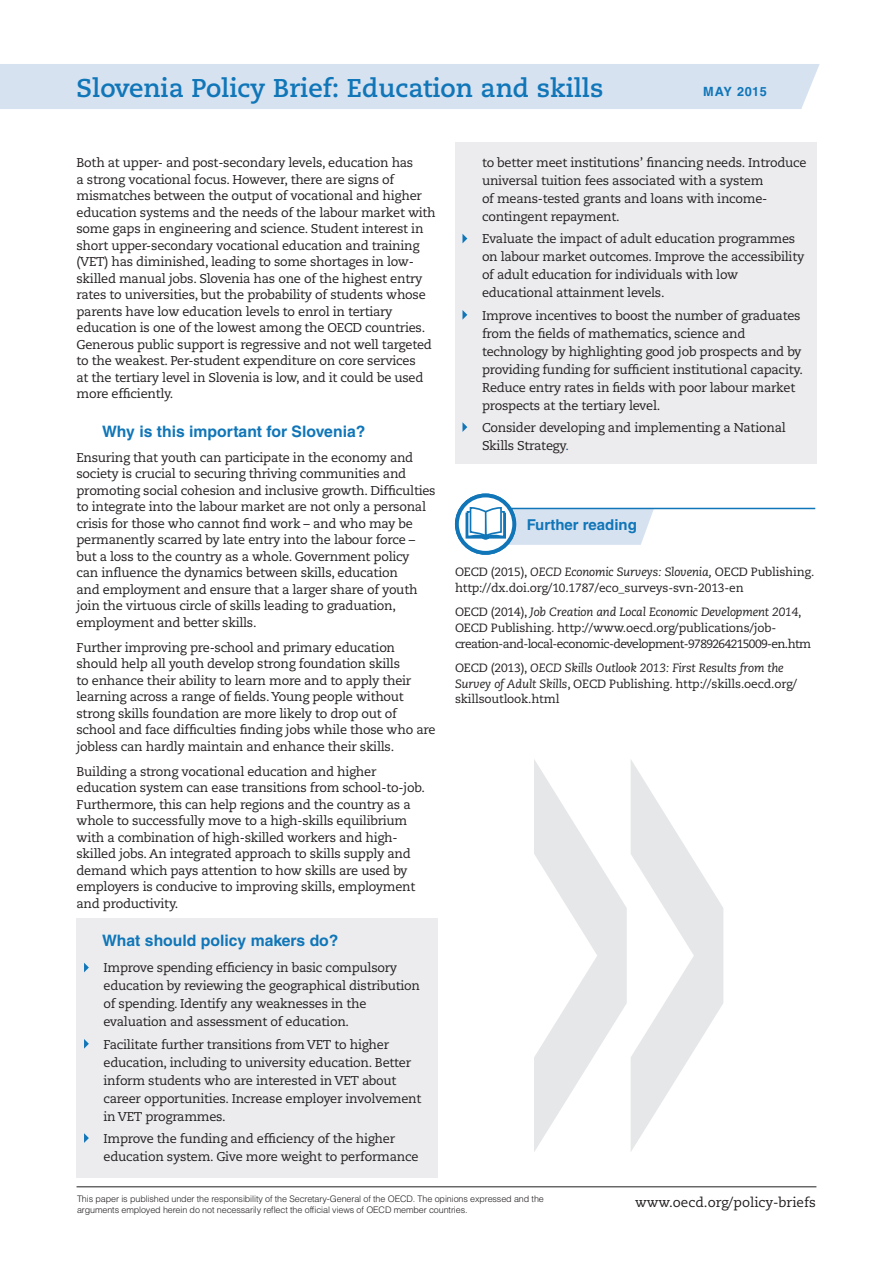
<style>
.page{position:relative;width:893px;height:1263px;background:#fff}
.page>*{position:absolute;margin:0;border:0;box-sizing:border-box;transform-origin:0 0}
.t1{font:700 25.65px "Caecilia LT Std";color:#1076b8}
._4_Blue_Titles{font:700 15.75px "Helvetica LT Std";color:#1076b8}
.t2{font:700 15px "Helvetica LT Std";color:#1076b8}
.t3{font:13.5px "Caecilia LT Std";color:#231f20}
._5_Main_text{font:12.75px/16.5px "Caecilia LT Std";letter-spacing:-.02em;color:#231f20}
._9_Bullets__What_sho{font:12.75px/18px "Caecilia LT Std";letter-spacing:-.02em;color:#231f20}
.t4{font:700 12.75px "Helvetica LT Std";letter-spacing:.03em;color:#1076b8}
._0_Further_reading{font:12px/15.8px "Caecilia LT Std";letter-spacing:-.01em;color:#231f20}
._0_Further_reading-2{font:12px/15.8px "Caecilia LT Std";letter-spacing:-.05em;color:#231f20}
.t5{font:300 9px/10.5px "Helvetica LT Std";letter-spacing:-.01em;color:#231f20}
.s1{color:#1f497d}
.s2{font-style:italic}
</style>
<div class="page">
<div style="left:455px;top:142px;width:361px;height:321px;background:#ececee"></div>
<div style="left:77px;top:918px;width:361px;height:260px;background:#ececee"></div>
<svg style="left:534px;top:759px;width:189px;height:393px"></svg>
<div style="left:0;top:64px;width:820px;height:45px;background:#d7e2f1"></div>
<hr style="left:77px;top:1186px;width:739px;height:1px;background:#231f20">
<svg style="left:84px;top:963px;width:5px;height:9px"></svg>
<svg style="left:84px;top:1039px;width:5px;height:10px"></svg>
<svg style="left:84px;top:1133px;width:5px;height:10px"></svg>
<svg style="left:462px;top:234px;width:5px;height:9px"></svg>
<svg style="left:462px;top:310px;width:5px;height:10px"></svg>
<svg style="left:462px;top:422px;width:5px;height:10px"></svg>
<svg style="left:455px;top:493px;width:61px;height:62px"></svg>
<svg style="left:464px;top:506px;width:190px;height:39px"></svg>
<hr style="left:511px;top:508px;width:304px;height:1px;background:#1076b8">
<p class="t1" style="left:77px;top:73px;width:528px">Slovenia Policy Brief: Education and skills</p>
<p class="t4" style="left:703px;top:83px;width:65px">MAY 2015</p>
<p class="_5_Main_text" style="left:77px;top:155px;width:361px">Both at upper- and post-secondary levels, education has<br>a strong vocational focus. However, there are signs of mismatches between the output of vocational and higher education systems and the needs of the labour market with some gaps in engineering and science. Student interest in short upper-secondary vocational education and training (VET) has diminished, leading to some shortages in low&shy;skilled manual jobs. Slovenia has one of the highest entry rates to universities, but the probability of students whose parents have low education levels to enrol in tertiary education is one of the lowest among the OECD countries.<br>Generous public support is regressive and not well targeted to the weakest. Per-student expenditure on core services<br>at the tertiary level in Slovenia is low, and it could be used more efficiently.</p>
<p class="_4_Blue_Titles" style="left:102px;top:422px;width:265px">Why is this important for Slovenia?</p>
<p class="_5_Main_text" style="left:77px;top:449px;width:361px">Ensuring that youth can participate in the economy and society is crucial to securing thriving communities and promoting social cohesion and inclusive growth. Difficulties to integrate into the labour market are not only a personal crisis for those who cannot find work – and who may be permanently scarred by late entry into the labour force – but a loss to the country as a whole. Government policy<br>can influence the dynamics between skills, education<br>and employment and ensure that a larger share of youth join the virtuous circle of skills leading to graduation, employment and better skills.</p>
<p class="_5_Main_text" style="left:77px;top:639px;width:360px">Further improving pre-school and primary education should help all youth develop strong foundation skills<br>to enhance their ability to learn more and to apply their learning across a range of fields. Young people without strong skills foundation are more likely to drop out of school and face difficulties finding jobs while those who are jobless can hardly maintain and enhance their skills.</p>
<p class="_5_Main_text" style="left:77px;top:763px;width:350px">Building a strong vocational education and higher education system can ease transitions from school-to-job.<br>Furthermore, this can help regions and the country as a whole to successfully move to a high-skills equilibrium with a combination of high-skilled workers and high&shy;skilled jobs. An integrated approach to skills supply and demand which pays attention to how skills are used by employers is conducive to improving skills, employment and productivity.</p>
<p class="_4_Blue_Titles" style="left:102px;top:931px;width:238px">What should policy makers do?</p>
<p class="_9_Bullets__What_sho" style="left:104px;top:959px;width:318px">Improve spending efficiency in basic compulsory education by reviewing the geographical distribution of spending. Identify any weaknesses in the evaluation and assessment of education.</p>
<p class="_9_Bullets__What_sho" style="left:104px;top:1035px;width:319px">Facilitate further transitions from VET to higher education, including to university education. Better inform students who are interested in VET about career opportunities. Increase employer involvement in VET programmes.</p>
<p class="_9_Bullets__What_sho" style="left:104px;top:1130px;width:316px">Improve the funding and efficiency of the higher education system. Give more weight to performance</p>
<p class="t5" style="left:77px;top:1194px;width:468px">This paper is published under the responsibility of the Secretary-General of the OECD. The opinions expressed and the arguments employed herein do not necessarily reflect the official views of OECD member countries.</p>
<p class="_9_Bullets__What_sho" style="left:482px;top:154px;width:326px">to better meet institutions’ financing needs. Introduce universal tuition fees associated with a system<br>of means-tested grants and loans with income&shy;contingent repayment.</p>
<p class="_9_Bullets__What_sho" style="left:482px;top:230px;width:324px">Evaluate the impact of adult education programmes on labour market outcomes. Improve the accessibility of adult education for individuals with low educational attainment levels.</p>
<p class="_9_Bullets__What_sho" style="left:482px;top:306px;width:322px">Improve incentives to boost the number of graduates from the fields of mathematics, science and technology by highlighting good job prospects and by providing funding for sufficient institutional capacity.<br>Reduce entry rates in fields with poor labour market prospects at the tertiary level.</p>
<p class="_9_Bullets__What_sho" style="left:482px;top:419px;width:305px">Consider developing and implementing a National<br>Skills Strategy<span class="s1">.</span></p>
<p class="t2" style="left:527px;top:515px;width:112px">Further reading</p>
<p class="_0_Further_reading" style="left:455px;top:564px;width:361px">OECD (2015), <span class="s2">OECD Economic Surveys: Slovenia,</span> OECD Publishing. http://dx.doi.org/10.1787/eco_surveys-svn-2013-en</p>
<p class="_0_Further_reading-2" style="left:455px;top:604px;width:358px">OECD (2014), <span class="s2">Job Creation and Local Economic Development 2014</span>,<br>OECD Publishing. http://www.oecd.org/publications/job&shy;creation-and-local-economic-development-9789264215009-en.htm</p>
<p class="_0_Further_reading" style="left:455px;top:660px;width:344px">OECD (2013), <span class="s2">OECD Skills Outlook 2013: First Results from the<br>Survey of Adult Skills</span>, OECD Publishing. http://skills.oecd.org/ skillsoutlook.html</p>
<p class="t3" style="left:635px;top:1194px;width:182px">www.oecd.org/policy-briefs</p>
</div>
